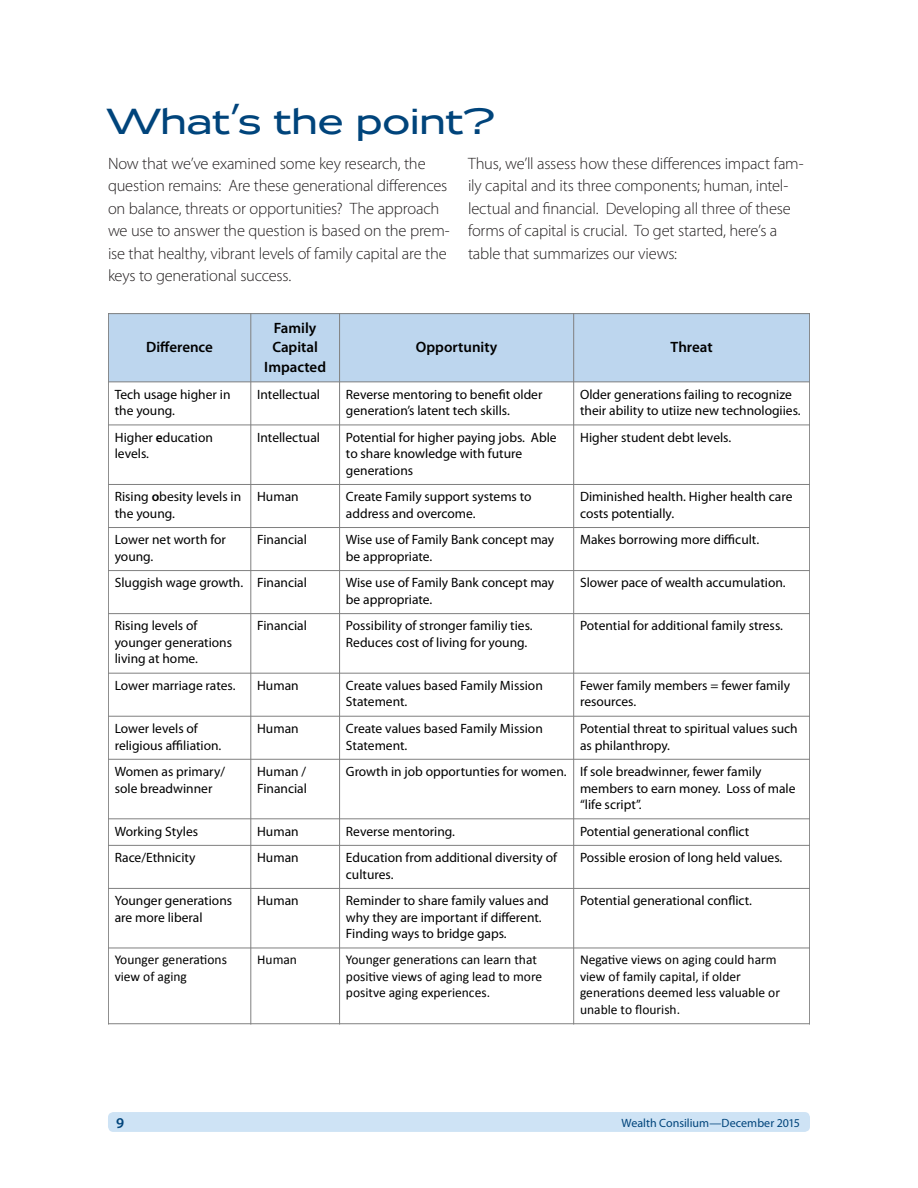
<style>
.page{position:relative;width:918px;height:1188px;background:#fff}
.page>*{position:absolute;margin:0;border:0;box-sizing:border-box;transform-origin:0 0}
.Headline{font:36px "Zeppelin 42";color:#00447b}
.Body_Copy{font:300 16.5px/22.5px "Myriad Pro";letter-spacing:-.015em;color:#231f20}
.t1{font:600 15px/19.5px "Myriad Pro";color:#000;text-align:center}
.t2{font:600 15px "Myriad Pro";color:#00447b}
.t3{font:13.5px/16.5px "Myriad Pro";color:#000}
.t4{font:13.5px/16.5px "Calibri";color:#000}
.t5{font:12px "Myriad Pro";color:#00447b}
.s1{font-weight:600}
</style>
<div class="page">
<div style="left:108px;top:1112px;width:702px;height:20px;background:#cee3f5;border-radius:5px"></div>
<div style="left:108px;top:314px;width:143px;height:68px;background:#bdd6ee"></div>
<div style="left:251px;top:314px;width:89px;height:68px;background:#bdd6ee"></div>
<div style="left:340px;top:314px;width:234px;height:68px;background:#bdd6ee"></div>
<div style="left:574px;top:314px;width:236px;height:68px;background:#bdd6ee"></div>
<hr style="left:250px;top:313px;width:1px;height:69px;background:#808080">
<hr style="left:250px;top:382px;width:1px;height:642px;background:#808080">
<hr style="left:339px;top:313px;width:1px;height:69px;background:#808080">
<hr style="left:339px;top:382px;width:1px;height:642px;background:#808080">
<hr style="left:573px;top:313px;width:1px;height:69px;background:#808080">
<hr style="left:573px;top:382px;width:1px;height:642px;background:#808080">
<hr style="left:108px;top:381px;width:702px;height:1px;background:#808080">
<hr style="left:108px;top:425px;width:702px;height:1px;background:#808080">
<hr style="left:108px;top:484px;width:702px;height:1px;background:#808080">
<hr style="left:108px;top:527px;width:702px;height:1px;background:#808080">
<hr style="left:108px;top:570px;width:702px;height:1px;background:#808080">
<hr style="left:108px;top:613px;width:702px;height:1px;background:#808080">
<hr style="left:108px;top:673px;width:702px;height:1px;background:#808080">
<hr style="left:108px;top:716px;width:702px;height:1px;background:#808080">
<hr style="left:108px;top:759px;width:702px;height:1px;background:#808080">
<hr style="left:108px;top:818px;width:702px;height:1px;background:#808080">
<hr style="left:108px;top:845px;width:702px;height:1px;background:#808080">
<hr style="left:108px;top:888px;width:702px;height:1px;background:#808080">
<hr style="left:108px;top:948px;width:702px;height:1px;background:#808080">
<hr style="left:108px;top:313px;width:1px;height:69px;background:#808080">
<hr style="left:108px;top:382px;width:1px;height:642px;background:#808080">
<hr style="left:809px;top:313px;width:1px;height:69px;background:#808080">
<hr style="left:809px;top:382px;width:1px;height:642px;background:#808080">
<hr style="left:108px;top:313px;width:702px;height:1px;background:#808080">
<hr style="left:108px;top:1023px;width:702px;height:1px;background:#808080">
<p class="Headline" style="left:108px;top:102px;width:388px">What’s the point?</p>
<p class="Body_Copy" style="left:108px;top:152px;width:343px">Now that we’ve examined some key research, the question remains: Are these generational differences on balance, threats or opportunities? The approach we use to answer the question is based on the prem&shy;ise that healthy, vibrant levels of family capital are the keys to generational success.</p>
<p class="Body_Copy" style="left:468px;top:152px;width:337px">Thus, we’ll assess how these differences impact fam&shy;ily capital and its three components; human, intel&shy;lectual and financial. Developing all three of these forms of capital is crucial. To get started, here’s a table that summarizes our views:</p>
<p class="t1" style="left:146px;top:338px;width:68px">Difference</p>
<p class="t1" style="left:264px;top:318px;width:63px">Family<br>Capital<br>Impacted</p>
<p class="t1" style="left:416px;top:338px;width:83px">Opportunity</p>
<p class="t1" style="left:671px;top:338px;width:44px">Threat</p>
<p class="t3" style="left:115px;top:386px;width:117px">Tech usage higher in the young.</p>
<p class="t3" style="left:257px;top:386px;width:64px">Intellectual</p>
<p class="t3" style="left:346px;top:386px;width:198px">Reverse mentoring to benefit older generation’s latent tech skills.</p>
<p class="t3" style="left:580px;top:386px;width:222px">Older generations failing to recognize their ability to utiize new technologiies.</p>
<p class="t3" style="left:115px;top:429px;width:100px">Higher <span class="s1">e</span>ducation levels.</p>
<p class="t3" style="left:257px;top:429px;width:64px">Intellectual</p>
<p class="t3" style="left:346px;top:429px;width:212px">Potential for higher paying jobs. Able to share knowledge with future generations</p>
<p class="t3" style="left:580px;top:429px;width:153px">Higher student debt levels.</p>
<p class="t3" style="left:115px;top:489px;width:128px">Rising <span class="s1">o</span>besity levels in the young.</p>
<p class="t3" style="left:257px;top:489px;width:43px">Human</p>
<p class="t3" style="left:346px;top:489px;width:187px">Create Family support systems to address and overcome.</p>
<p class="t3" style="left:580px;top:489px;width:214px">Diminished health. Higher health care costs potentially.</p>
<p class="t3" style="left:115px;top:532px;width:113px">Lower net worth for young.</p>
<p class="t3" style="left:257px;top:532px;width:51px">Financial</p>
<p class="t3" style="left:346px;top:532px;width:210px">Wise use of Family Bank concept may be appropriate.</p>
<p class="t3" style="left:580px;top:532px;width:181px">Makes borrowing more difficult.</p>
<p class="t3" style="left:115px;top:575px;width:194px">Sluggish wage growth. Financial</p>
<p class="t3" style="left:346px;top:575px;width:210px">Wise use of Family Bank concept may be appropriate.</p>
<p class="t3" style="left:580px;top:575px;width:207px">Slower pace of wealth accumulation.</p>
<p class="t3" style="left:115px;top:618px;width:119px">Rising levels of younger generations living at home.</p>
<p class="t3" style="left:257px;top:618px;width:51px">Financial</p>
<p class="t3" style="left:346px;top:618px;width:188px">Possibility of stronger familiy ties.<br>Reduces cost of living for young.</p>
<p class="t3" style="left:580px;top:618px;width:204px">Potential for additional family stress.</p>
<p class="t3" style="left:115px;top:677px;width:122px">Lower marriage rates.</p>
<p class="t3" style="left:257px;top:677px;width:43px">Human</p>
<p class="t3" style="left:346px;top:677px;width:198px">Create values based Family Mission<br>Statement.</p>
<p class="t3" style="left:580px;top:677px;width:212px">Fewer family members = fewer family resources.</p>
<p class="t3" style="left:115px;top:721px;width:108px">Lower levels of religious affiliation.</p>
<p class="t3" style="left:257px;top:721px;width:43px">Human</p>
<p class="t3" style="left:346px;top:721px;width:198px">Create values based Family Mission<br>Statement.</p>
<p class="t3" style="left:580px;top:721px;width:219px">Potential threat to spiritual values such as philanthropy.</p>
<p class="t3" style="left:115px;top:764px;width:112px">Women as primary/ sole breadwinner</p>
<p class="t3" style="left:257px;top:764px;width:51px">Human /<br>Financial</p>
<p class="t3" style="left:580px;top:764px;width:217px;text-indent:-234px">Growth in job opportunties for women. If sole breadwinner, fewer family members to earn money. Loss of male “life script”.</p>
<p class="t3" style="left:115px;top:823px;width:85px">Working Styles</p>
<p class="t3" style="left:257px;top:823px;width:43px">Human</p>
<p class="t3" style="left:346px;top:823px;width:111px">Reverse mentoring.</p>
<p class="t3" style="left:580px;top:823px;width:171px">Potential generational conflict</p>
<p class="t3" style="left:115px;top:850px;width:82px">Race/Ethnicity</p>
<p class="t3" style="left:257px;top:850px;width:43px">Human</p>
<p class="t3" style="left:346px;top:850px;width:213px">Education from additional diversity of cultures.</p>
<p class="t3" style="left:580px;top:850px;width:204px">Possible erosion of long held values.</p>
<p class="t3" style="left:115px;top:893px;width:119px">Younger generations are more liberal</p>
<p class="t3" style="left:257px;top:893px;width:43px">Human</p>
<p class="t3" style="left:346px;top:893px;width:204px">Reminder to share family values and why they are important if different.<br>Finding ways to bridge gaps.</p>
<p class="t3" style="left:580px;top:893px;width:174px">Potential generational conflict.</p>
<p class="t4" style="left:115px;top:951px;width:114px">Younger genera*ons view of aging</p>
<p class="t4" style="left:257px;top:951px;width:41px">Human</p>
<p class="t4" style="left:346px;top:951px;width:198px">Younger genera*ons can learn that posi*ve views of aging lead to more positve aging experiences.</p>
<p class="t4" style="left:580px;top:951px;width:201px">Nega*ve views on aging could harm view of family capital, if older genera*ons deemed less valuable or unable to flourish.</p>
<p class="t2" style="left:116px;top:1114px;width:10px">9</p>
<p class="t5" style="left:622px;top:1116px;width:180px">Wealth Consilium—December 2015</p>
</div>
